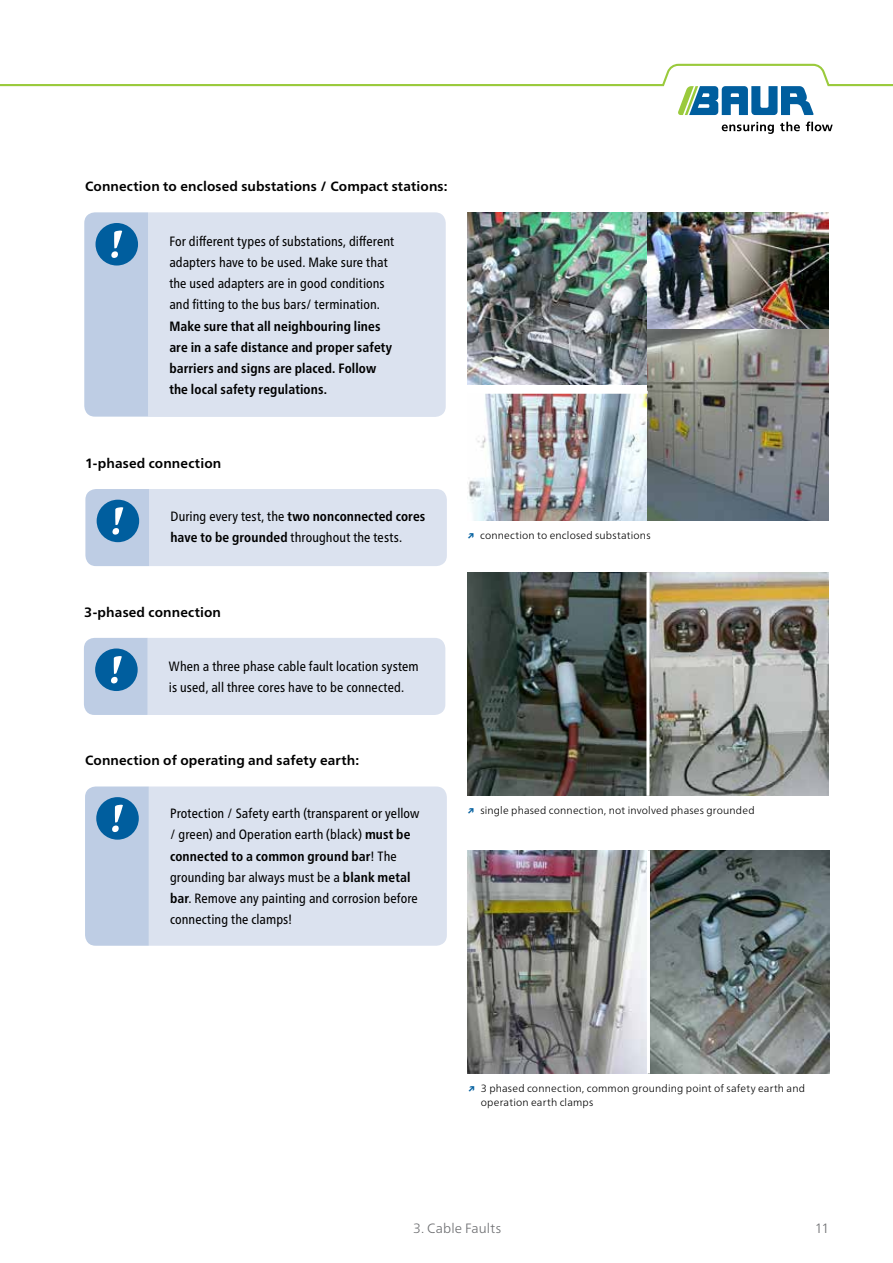
<style>
.page{position:relative;width:893px;height:1263px;background:#fff}
.page>*{position:absolute;margin:0;border:0;box-sizing:border-box;transform-origin:0 0}
.t1{font:condensed 13.5px/21.3px "Frutiger Neue LTW1 G";letter-spacing:.005em;color:#000}
.t2{font:700 condensed 13.5px/21.3px "Frutiger Neue LTW1 G";letter-spacing:.01em;color:#000}
.t3{font:700 13.5px "Frutiger Neue LTW1 G";letter-spacing:.01em;color:#000}
.t4{font:300 13.5px "Frutiger Neue LTW1 G";letter-spacing:.005em;color:#6d6e71}
.t5{font:300 10.5px/13.5px "Frutiger Neue LTW1 G";letter-spacing:.015em;color:#000}
.s1{font-weight:700}
.s2{font-weight:700;color:#005e9e}
</style>
<div class="page">
<svg style="left:722px;top:122px;width:52px;height:12px"></svg>
<svg style="left:780px;top:122px;width:20px;height:9px"></svg>
<svg style="left:806px;top:122px;width:27px;height:9px"></svg>
<svg style="left:0;top:64px;width:893px;height:51px"></svg>
<svg style="left:85px;top:489px;width:362px;height:77px;background:#cdd9ea"></svg>
<svg style="left:84px;top:638px;width:361px;height:77px;background:#cdd9e9"></svg>
<div style="left:149px;top:786px;width:298px;height:160px;background:#dbe2ef"></div>
<svg style="left:85px;top:786px;width:64px;height:160px;background:#a7c0db"></svg>
<img style="left:467px;top:572px;width:362px;height:224px">
<img style="left:468px;top:850px;width:361px;height:223px">
<hr style="left:646px;top:572px;width:3px;height:224px;background:#fff">
<hr style="left:647px;top:850px;width:3px;height:223px;background:#fff">
<div style="left:148px;top:212px;width:298px;height:205px;background:#dbe2ef"></div>
<svg style="left:84px;top:212px;width:64px;height:205px;background:#acc3dd"></svg>
<img style="left:467px;top:212px;width:181px;height:172px">
<img style="left:648px;top:212px;width:180px;height:309px">
<img style="left:467px;top:394px;width:181px;height:127px">
<p class="t3" style="left:85px;top:177px;width:364px">Connection to enclosed substations / Compact stations:</p>
<p class="t1" style="left:169px;top:229px;width:226px">For different types of substations, different adapters have to be used. Make sure that the used adapters are in good conditions and fitting to the bus bars/ termination.</p>
<p class="t2" style="left:169px;top:314px;width:224px">Make sure that all neighbouring lines are in a safe distance and proper safety barriers and signs are placed. Follow the local safety regulations.</p>
<p class="t3" style="left:85px;top:453px;width:138px">1-phased connection</p>
<p class="t1" style="left:170px;top:504px;width:256px">During every test, the <span class="s1">two nonconnected cores have to be grounded</span> throughout the tests.</p>
<p class="t3" style="left:84px;top:602px;width:138px">3-phased connection</p>
<p class="t1" style="left:169px;top:654px;width:251px">When a three phase cable fault location system is used, all three cores have to be connected.</p>
<p class="t3" style="left:85px;top:751px;width:276px">Connection of operating and safety earth:</p>
<p class="t5" style="left:467px;top:528px;width:185px"><span class="s2">↗</span> connection to enclosed substations</p>
<p class="t1" style="left:170px;top:802px;width:251px">Protection / Safety earth (transparent or yellow / green) and Operation earth (black) <span class="s1">must be connected to a common ground bar</span>! The grounding bar always must be a <span class="s1">blank metal bar</span>. Remove any painting and corrosion before connecting the clamps!</p>
<p class="t5" style="left:467px;top:803px;width:289px"><span class="s2">↗</span> single phased connection, not involved phases grounded</p>
<p class="t5" style="left:481px;top:1081px;width:326px;text-indent:-13px"><span class="s2">↗</span> 3 phased connection, common grounding point of safety earth and operation earth clamps</p>
<p class="t4" style="left:413px;top:1218px;width:89px">3. Cable Faults</p>
<p class="t4" style="left:815px;top:1218px;width:16px">11</p>
</div>
